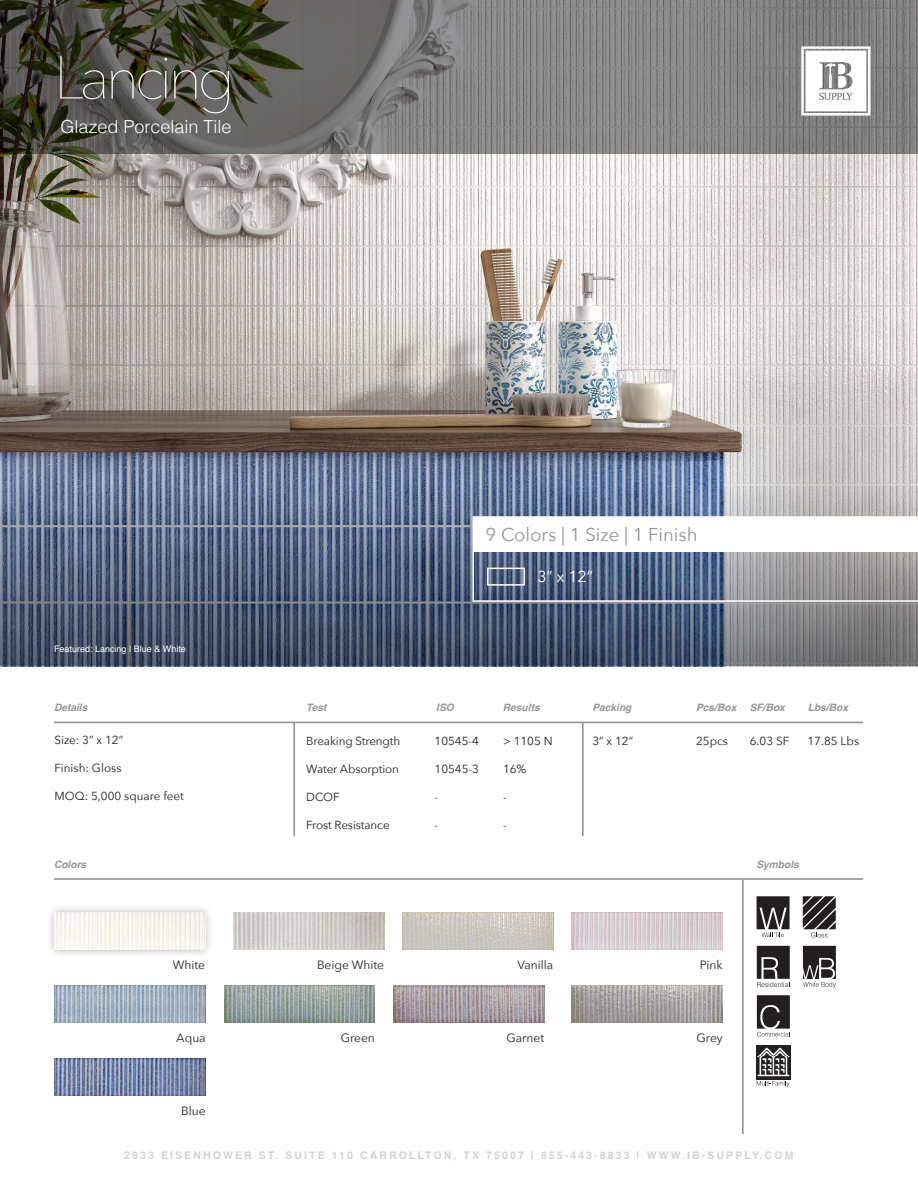
<style>
.page{position:relative;width:918px;height:1188px;background:#fff}
.page>*{position:absolute;margin:0;border:0;box-sizing:border-box;transform-origin:0 0}
.t1{font:200 59.55px "Avenir Next";letter-spacing:-.075em;color:#fff}
.Color_Text{font:18.6px "Avenir Next";color:#939598}
.t2{font:300 18px "Helvetica";color:#fff}
.Color_Text-2{font:15.9px "Avenir Next";color:#fff}
.COLOR_NAME{font:12px "Avenir Next";color:#231f20}
.t3{font:11.7px "Avenir Next";color:#231f20}
.t4{font:700 10.5px "Helvetica";letter-spacing:.2em;color:#d1d2d4}
.t5{font:italic 700 10.2px "Helvetica";color:#939598}
.captions{font:9px "Helvetica";color:#fff}
</style>
<div class="page">
<hr style="left:582px;top:723px;width:2px;height:113px;background:#939598">
<hr style="left:742px;top:880px;width:2px;height:254px;background:#939598">
<hr style="left:54px;top:722px;width:809px;height:1px;background:#939598">
<hr style="left:293px;top:723px;width:2px;height:113px;background:#939598">
<hr style="left:54px;top:878px;width:809px;height:2px;background:#939598">
<img style="left:0;top:154px;width:918px;height:329px">
<svg style="left:0;top:0;width:918px;height:154px;background:#6e6d6a"></svg>
<svg style="left:0;top:483px;width:918px;height:183px;background:#606c84"></svg>
<svg style="left:801px;top:46px;width:69px;height:70px"></svg>
<div style="left:46px;top:905px;width:167px;height:53px;background:#231f20;opacity:.35"></div>
<img style="left:54px;top:913px;width:151px;height:37px">
<img style="left:233px;top:913px;width:151px;height:37px">
<svg style="left:757px;top:946px;width:33px;height:41px"></svg>
<svg style="left:757px;top:995px;width:33px;height:42px"></svg>
<svg style="left:757px;top:1081px;width:32px;height:6px"></svg>
<img style="left:757px;top:1079px;width:33px;height:1px">
<img style="left:757px;top:1046px;width:33px;height:33px">
<svg style="left:757px;top:896px;width:33px;height:41px"></svg>
<svg style="left:803px;top:896px;width:33px;height:42px"></svg>
<svg style="left:803px;top:946px;width:33px;height:42px"></svg>
<img style="left:572px;top:913px;width:151px;height:37px">
<img style="left:224px;top:986px;width:151px;height:37px">
<img style="left:55px;top:986px;width:151px;height:37px">
<img style="left:393px;top:986px;width:151px;height:37px">
<img style="left:572px;top:985px;width:151px;height:37px">
<img style="left:55px;top:1059px;width:151px;height:37px">
<img style="left:403px;top:913px;width:150px;height:37px">
<svg style="left:472px;top:516px;width:446px;height:86px"></svg>
<div style="left:487px;top:568px;width:38px;height:18px;border:2px solid #fff"></div>
<p class="t1" style="left:54px;top:28px;width:182px">Lancing</p>
<p class="t2" style="left:60px;top:111px;width:173px">Glazed Porcelain Tile</p>
<p class="captions" style="left:54px;top:642px;width:133px">Featured: Lancing | Blue &amp; White</p>
<p class="Color_Text" style="left:486px;top:519px;width:214px">9 Colors | 1 Size | 1 Finish</p>
<p class="Color_Text-2" style="left:537px;top:563px;width:57px">3” x 12”</p>
<p class="t5" style="left:54px;top:701px;width:35px">Details</p>
<p class="t5" style="left:306px;top:701px;width:22px">Test</p>
<p class="t5" style="left:436px;top:701px;width:19px">ISO</p>
<p class="t5" style="left:503px;top:701px;width:38px">Results</p>
<p class="t5" style="left:592px;top:701px;width:41px">Packing</p>
<p class="t5" style="left:696px;top:701px;width:42px">Pcs/Box</p>
<p class="t5" style="left:750px;top:701px;width:37px">SF/Box</p>
<p class="t5" style="left:808px;top:701px;width:42px">Lbs/Box</p>
<p class="t3" style="left:55px;top:730px;width:70px">Size: 3” x 12”</p>
<p class="t3" style="left:592px;top:731px;width:42px">3” x 12”</p>
<p class="t3" style="left:696px;top:731px;width:34px">25pcs</p>
<p class="t3" style="left:750px;top:731px;width:41px">6.03 SF</p>
<p class="t3" style="left:808px;top:731px;width:53px">17.85 Lbs</p>
<p class="t3" style="left:55px;top:758px;width:69px">Finish: Gloss</p>
<p class="t3" style="left:55px;top:786px;width:131px">MOQ: 5,000 square feet</p>
<p class="t3" style="left:306px;top:731px;width:96px">Breaking Strength</p>
<p class="t3" style="left:306px;top:759px;width:94px">Water Absorption</p>
<p class="t3" style="left:306px;top:787px;width:35px">DCOF</p>
<p class="t3" style="left:306px;top:815px;width:85px">Frost Resistance</p>
<p class="t3" style="left:435px;top:731px;width:46px">10545-4</p>
<p class="t3" style="left:435px;top:759px;width:46px">10545-3</p>
<p class="t3" style="left:435px;top:787px;width:5px">-</p>
<p class="t3" style="left:435px;top:815px;width:5px">-</p>
<p class="t3" style="left:503px;top:731px;width:51px">&gt; 1105 N</p>
<p class="t3" style="left:503px;top:759px;width:25px">16%</p>
<p class="t3" style="left:503px;top:787px;width:5px">-</p>
<p class="t3" style="left:503px;top:816px;width:5px">-</p>
<p class="t5" style="left:54px;top:858px;width:34px">Colors</p>
<p class="t5" style="left:756px;top:858px;width:44px">Symbols</p>
<p class="COLOR_NAME" style="left:173px;top:954px;width:34px">White</p>
<p class="COLOR_NAME" style="left:700px;top:954px;width:24px">Pink</p>
<p class="COLOR_NAME" style="left:317px;top:954px;width:69px">Beige White</p>
<p class="COLOR_NAME" style="left:518px;top:954px;width:37px">Vanilla</p>
<p class="COLOR_NAME" style="left:176px;top:1028px;width:31px">Aqua</p>
<p class="COLOR_NAME" style="left:697px;top:1027px;width:28px">Grey</p>
<p class="COLOR_NAME" style="left:507px;top:1027px;width:39px">Garnet</p>
<p class="COLOR_NAME" style="left:341px;top:1028px;width:36px">Green</p>
<p class="COLOR_NAME" style="left:181px;top:1101px;width:26px">Blue</p>
<p class="t4" style="left:124px;top:1149px;width:671px">2933 EISENHOWER ST. SUITE 110 CARROLLTON, TX 75007 | 855-443-8833 | WWW.IB-SUPPLY.COM</p>
</div>
